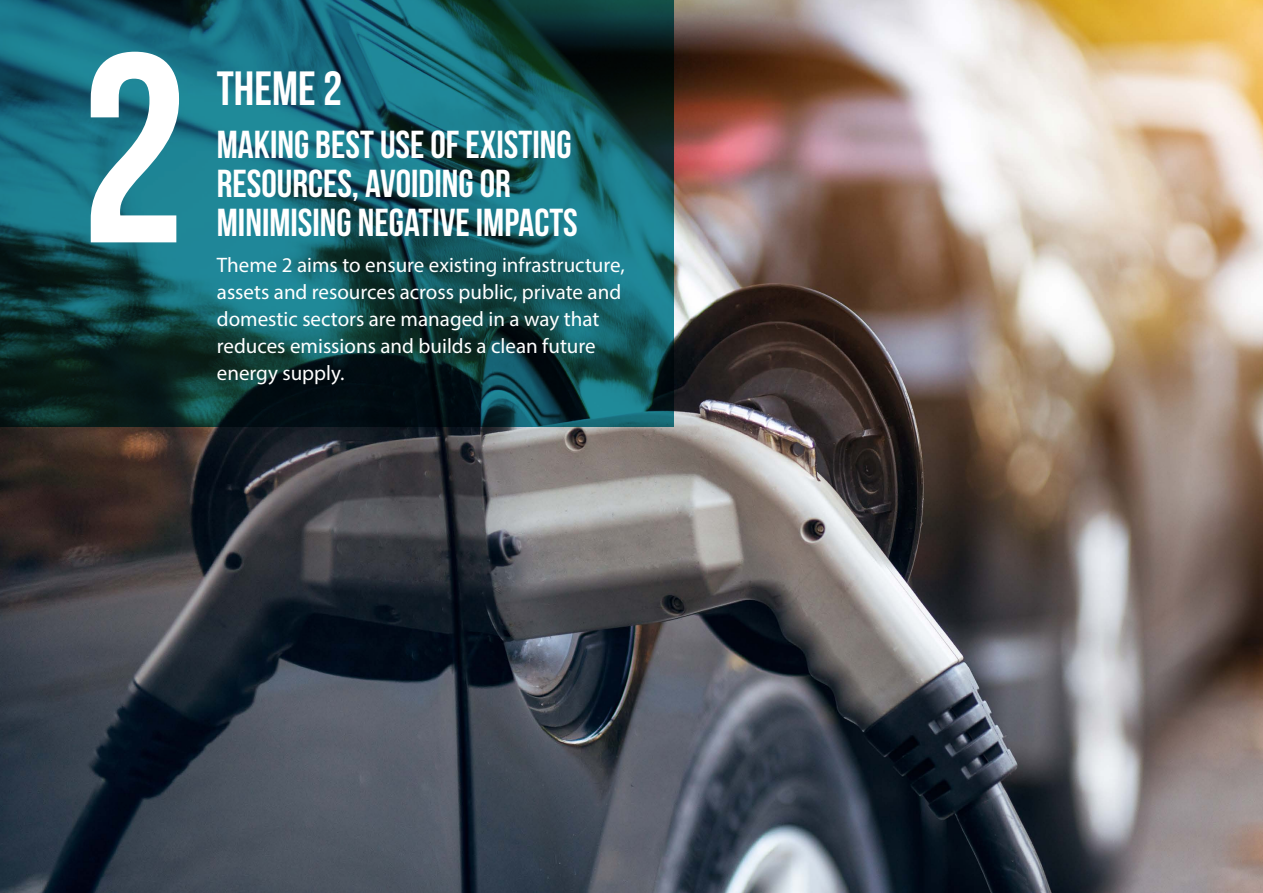
<style>
.page{position:relative;width:1263px;height:893px;background:#fff}
.page>*{position:absolute;margin:0;border:0;box-sizing:border-box;transform-origin:0 0}
.t1{font:269.25px "Bebas Neue";color:#fff}
.t2{font:48px "Bebas Neue";color:#fff}
.t3{font:39px/39px "Bebas Neue";color:#fff}
.t4{font:21px/27px "Myriad Pro";color:#fff}
</style>
<div class="page">
<img style="left:0;top:0;width:1263px;height:893px">
<svg style="left:0;top:0;width:674px;height:426px;background:#145760"></svg>
<p class="t1" style="left:80px;top:2px;width:108px">2</p>
<p class="t2" style="left:217px;top:62px;width:127px">THEME 2</p>
<p class="t3" style="left:217px;top:125px;width:362px">MAKING BEST USE OF EXISTING<br>RESOURCES, AVOIDING OR<br>MINIMISING NEGATIVE IMPACTS</p>
<p class="t4" style="left:217px;top:251px;width:409px">Theme 2 aims to ensure existing infrastructure, assets and resources across public, private and domestic sectors are managed in a way that reduces emissions and builds a clean future energy supply.</p>
</div>
